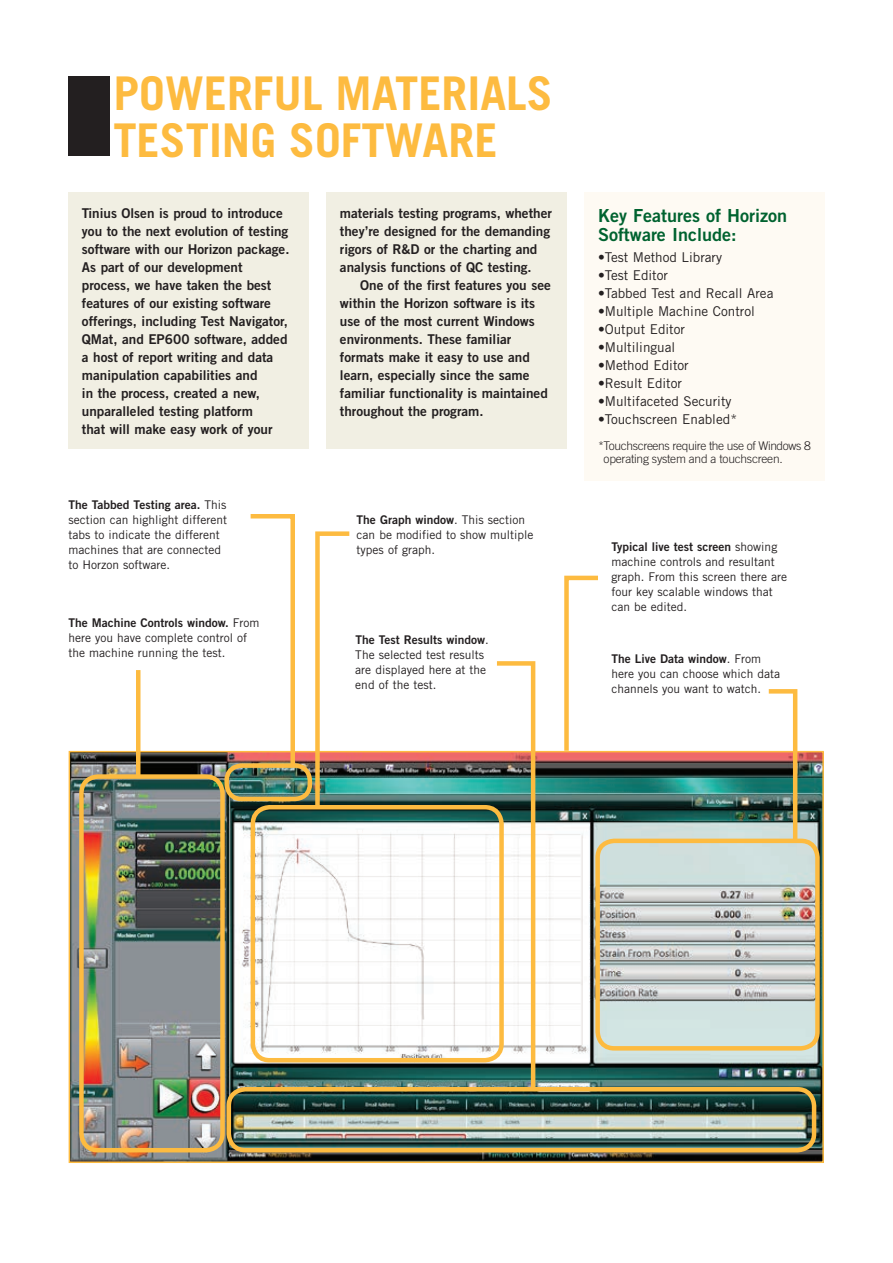
<style>
.page{position:relative;width:893px;height:1263px;background:#fff}
.page>*{position:absolute;margin:0;border:0;box-sizing:border-box;transform-origin:0 0}
.t1{font:700 46.5px/46.5px "Trade Gothic";color:#fdbb40}
.t2{font:18px/19.5px "Trade Gothic Bold Two";color:#00622f}
.t3{font:13.5px/18px "Trade Gothic Bold Two";color:#231f20}
.t4{font:13.5px "Trade Gothic";color:#231f20}
.t5{font:12px/15px "Trade Gothic";color:#231f20}
.t6{font:12px "Trade Gothic Bold Two";color:#231f20}
.t7{font:300 12px/13.5px "Trade Gothic";letter-spacing:-.03em;color:#231f20}
.s1{font-family:"Trade Gothic"}
</style>
<div class="page">
<div style="left:326px;top:192px;width:240px;height:256px;background:#f1efe3"></div>
<div style="left:68px;top:192px;width:240px;height:256px;background:#f1efe3"></div>
<div style="left:68px;top:77px;width:41px;height:79px;background:#231f20"></div>
<img style="left:72px;top:754px;width:749px;height:406px">
<div style="left:69px;top:751px;width:755px;height:412px;border:2px solid #fdbb40"></div>
<div style="left:251px;top:805px;width:253px;height:257px;border:4px solid #fdbb40;border-radius:17px"></div>
<div style="left:79px;top:774px;width:146px;height:378px;border:4px solid #fdbb40;border-radius:17px"></div>
<div style="left:595px;top:839px;width:225px;height:211px;border:4px solid #fdbb40;border-radius:17px"></div>
<div style="left:227px;top:1087px;width:589px;height:65px;border:4px solid #fdbb40;border-radius:17px"></div>
<hr style="left:136px;top:670px;width:4px;height:107px;background:#fdbb40">
<div style="left:224px;top:763px;width:88px;height:38px;border:4px solid #fdbb40;border-radius:15px"></div>
<div style="left:585px;top:192px;width:240px;height:288px;background:#fefaf3"></div>
<svg style="left:246px;top:514px;width:51px;height:256px"></svg>
<svg style="left:313px;top:531px;width:41px;height:281px"></svg>
<svg style="left:492px;top:661px;width:46px;height:432px"></svg>
<svg style="left:562px;top:575px;width:40px;height:180px"></svg>
<svg style="left:764px;top:689px;width:36px;height:156px"></svg>
<h1 class="t1" style="left:113px;top:70px;width:441px">POWERFUL MATERIALS<br>TESTING SOFTWARE</h1>
<p class="t3" style="left:82px;top:204px;width:209px">Tinius Olsen is proud to introduce you to the next evolution of testing software with our Horizon package.<br>As part of our development process, we have taken the best features of our existing software offerings, including Test Navigator,<br>QMat, and EP600 software, added a host of report writing and data manipulation capabilities and<br>in the process, created a new, unparalleled testing platform<br>that will make easy work of your</p>
<p class="t6" style="left:68px;top:497px;width:160px">The Tabbed Testing area. <span class="s1">This</span></p>
<p class="t5" style="left:68px;top:512px;width:160px">section can highlight different tabs to indicate the different machines that are connected to Horzon software.</p>
<p class="t3" style="left:340px;top:204px;width:213px">materials testing programs, whether they’re designed for the demanding rigors of R&amp;D or the charting and analysis functions of QC testing.</p>
<p class="t3" style="left:340px;top:276px;width:212px;text-indent:20px">One of the first features you see within the Horizon software is its use of the most current Windows environments. These familiar formats make it easy to use and learn, especially since the same familiar functionality is maintained throughout the program.</p>
<p class="t6" style="left:357px;top:512px;width:170px">The Graph window<span class="s1">. This section</span></p>
<p class="t5" style="left:357px;top:527px;width:178px">can be modified to show multiple types of graph.</p>
<p class="t6" style="left:68px;top:615px;width:193px">The Machine Controls window. <span class="s1">From</span></p>
<p class="t5" style="left:68px;top:630px;width:180px">here you have complete control of the machine running the test.</p>
<p class="t6" style="left:355px;top:632px;width:135px">The Test Results window<span class="s1">.</span></p>
<p class="t5" style="left:355px;top:647px;width:132px">The selected test results are displayed here at the end of the test.</p>
<h2 class="t2" style="left:598px;top:205px;width:191px">Key Features of Horizon<br>Software I nclude:</h2>
<p class="t4" style="left:598px;top:249px;width:126px">•Test Method Library</p>
<p class="t4" style="left:598px;top:267px;width:72px">•Test Editor</p>
<p class="t4" style="left:598px;top:285px;width:177px">•Tabbed Test and Recall Area</p>
<p class="t4" style="left:598px;top:303px;width:158px">•Multiple Machine Control</p>
<p class="t4" style="left:598px;top:321px;width:89px">•Output Editor</p>
<p class="t4" style="left:598px;top:339px;width:79px">•Multilingual</p>
<p class="t4" style="left:598px;top:357px;width:92px">•Method Editor</p>
<p class="t4" style="left:598px;top:375px;width:86px">•Result Editor</p>
<p class="t4" style="left:598px;top:393px;width:135px">•Multifaceted Security</p>
<p class="t4" style="left:598px;top:411px;width:141px">•Touchscreen Enabled*</p>
<p class="t7" style="left:604px;top:438px;width:209px;text-indent:-6px">* Touchscreens require the use of Windows 8 operating system and a touchscreen.</p>
<p class="t6" style="left:611px;top:539px;width:167px">Typical live test screen <span class="s1">showing</span></p>
<p class="t5" style="left:611px;top:554px;width:177px">machine controls and resultant graph. From this screen there are four key scalable windows that can be edited.</p>
<p class="t6" style="left:611px;top:652px;width:151px">The Live Data window<span class="s1">. From</span></p>
<p class="t5" style="left:611px;top:666px;width:170px">here you can choose which data channels you want to watch.</p>
</div>
